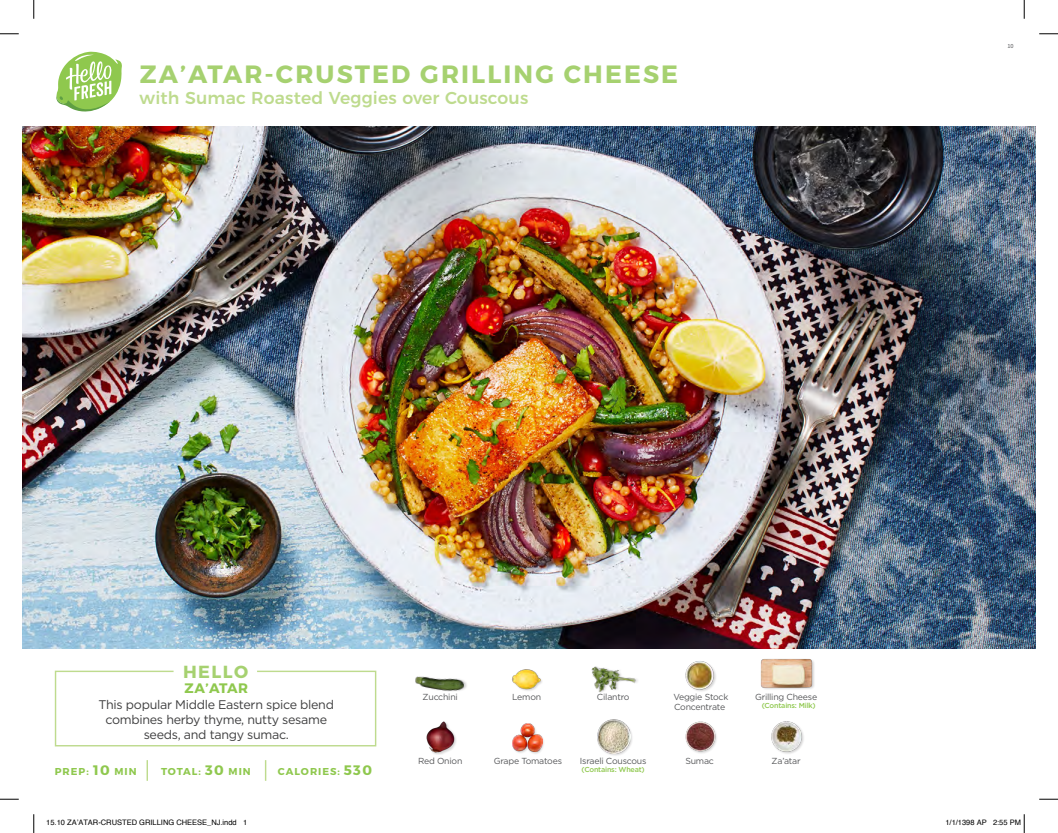
<style>
.page{position:relative;width:1058px;height:833px;background:#fff}
.page>*{position:absolute;margin:0;border:0;box-sizing:border-box;transform-origin:0 0}
.t1{font:700 25px "Montserrat";letter-spacing:.085em;color:#a6d170}
.t2{font:700 17.5px "Montserrat";letter-spacing:.085em;color:#a6d170}
.t3{font:500 17.25px "Montserrat";letter-spacing:.01em;color:#bedb8e}
.t4{font:700 13.75px "Montserrat";letter-spacing:.035em;color:#8fc84e}
.t5{font:12.5px/15px "Gotham";letter-spacing:-.025em;color:#3e3e3f;text-align:center}
.t6{font:700 10px "Montserrat";letter-spacing:.1em;color:#8fc84e}
.t7{font:8.75px/10px "Gotham";letter-spacing:-.025em;color:#57585a}
.t8{font:7.5px "Helvetica";color:#000}
.t9{font:500 7.25px "Gotham";letter-spacing:-.025em;color:#8fc84e}
.t10{font:6.25px "Source Sans Pro";color:#57585a}
.s1{font-size:13.75px}
</style>
<div class="page">
<svg style="left:54px;top:670px;width:323px;height:77px"></svg>
<hr style="left:146px;top:760px;width:2px;height:20px;background:#bedb8e">
<svg style="left:265px;top:760px;width:1px;height:20px"></svg>
<svg style="left:56px;top:51px;width:66px;height:61px"></svg>
<img style="left:23px;top:127px;width:1012px;height:521px">
<img style="left:415px;top:676px;width:52px;height:16px">
<img style="left:685px;top:661px;width:31px;height:31px">
<img style="left:591px;top:666px;width:47px;height:27px">
<div style="left:761px;top:658px;width:54px;height:33px;background:#231f20;opacity:.2"></div>
<img style="left:760px;top:658px;width:52px;height:33px">
<div style="left:512px;top:669px;width:32px;height:23px;background:#231f20;opacity:.2"></div>
<img style="left:512px;top:669px;width:29px;height:23px">
<img style="left:426px;top:721px;width:30px;height:34px">
<img style="left:685px;top:721px;width:32px;height:32px">
<div style="left:596px;top:719px;width:37px;height:37px;background:#231f20;opacity:.2"></div>
<img style="left:597px;top:720px;width:33px;height:33px">
<img style="left:771px;top:721px;width:33px;height:33px">
<div style="left:512px;top:723px;width:33px;height:31px;background:#231f20;opacity:.2"></div>
<img style="left:512px;top:723px;width:30px;height:28px">
<svg style="left:0;top:33px;width:19px;height:2px"></svg>
<svg style="left:1039px;top:33px;width:19px;height:2px"></svg>
<svg style="left:0;top:798px;width:19px;height:2px"></svg>
<svg style="left:1039px;top:798px;width:19px;height:2px"></svg>
<svg style="left:33px;top:0;width:2px;height:19px"></svg>
<svg style="left:33px;top:814px;width:2px;height:19px"></svg>
<svg style="left:1023px;top:0;width:2px;height:19px"></svg>
<svg style="left:1023px;top:814px;width:2px;height:19px"></svg>
<h1 class="t1" style="left:140px;top:59px;width:540px">ZA’ATAR-CRUSTED GRILLING CHEESE</h1>
<h3 class="t3" style="left:140px;top:84px;width:390px">with Sumac Roasted Veggies over Couscous</h3>
<p class="t10" style="left:1007px;top:42px;width:8px">10</p>
<h2 class="t2" style="left:183px;top:661px;width:67px">HELLO</h2>
<h3 class="t4" style="left:185px;top:679px;width:65px">ZA’ATAR</h3>
<h3 class="t5" style="left:99px;top:697px;width:237px">This popular Middle Eastern spice blend combines herby thyme, nutty sesame seeds, and tangy sumac.</h3>
<p class="t7" style="left:422px;top:692px;width:37px">Zucchini</p>
<p class="t7" style="left:673px;top:692px;width:57px">Veggie Stock<br>Concentrate</p>
<p class="t7" style="left:512px;top:692px;width:30px">Lemon</p>
<p class="t7" style="left:597px;top:692px;width:34px">Cilantro</p>
<p class="t7" style="left:755px;top:692px;width:64px">Grilling Cheese</p>
<p class="t9" style="left:761px;top:700px;width:55px">(Contains: Milk)</p>
<p class="t7" style="left:418px;top:755px;width:46px">Red Onion</p>
<p class="t7" style="left:494px;top:755px;width:70px">Grape Tomatoes</p>
<p class="t7" style="left:580px;top:755px;width:68px">Israeli Couscous</p>
<p class="t7" style="left:685px;top:755px;width:30px">Sumac</p>
<p class="t7" style="left:771px;top:755px;width:30px">Za’atar</p>
<p class="t6" style="left:55px;top:765px;width:83px">PREP: <span class="s1">10</span> MIN</p>
<p class="t6" style="left:161px;top:765px;width:91px">TOTAL: <span class="s1">30</span> MIN</p>
<p class="t6" style="left:278px;top:765px;width:64px">CALORIES:</p>
<h3 class="t4" style="left:344px;top:761px;width:30px">530</h3>
<p class="t9" style="left:581px;top:764px;width:65px">(Contains: Wheat)</p>
<p class="t8" style="left:46px;top:817px;width:202px">15.10 ZA’ATAR-CRUSTED GRILLING CHEESE_NJ.indd 1</p>
<p class="t8" style="left:945px;top:817px;width:77px">1/1/1398 AP 2:55 PM</p>
</div>
